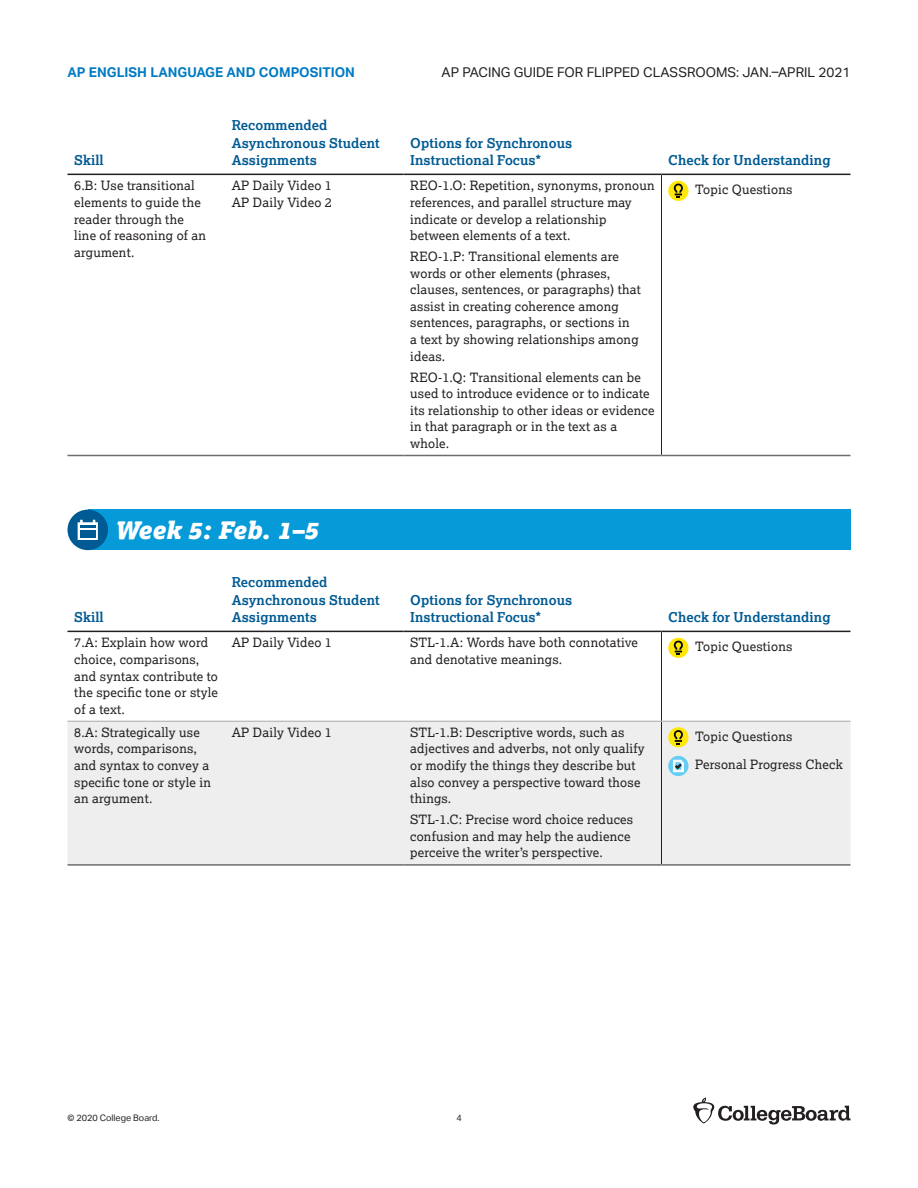
<style>
.page{position:relative;width:918px;height:1188px;background:#fff}
.page>*{position:absolute;margin:0;border:0;box-sizing:border-box;transform-origin:0 0}
.t1{font:italic 900 24px "Lexia";color:#fff}
.t2{font:700 13.5px/17.5px "Lexia";letter-spacing:.005em;color:#005a93}
.t3{font:13.5px "Aktiv Grotesk";color:#231f20}
.t4{font:700 13.5px "Aktiv Grotesk";color:#007bc3}
.t5{font:12.75px/16.6px "Lexia";letter-spacing:.015em;color:#231f20}
.t6{font:9px "Aktiv Grotesk";color:#231f20}
</style>
<div class="page">
<svg style="left:693px;top:1098px;width:157px;height:27px"></svg>
<div style="left:88px;top:510px;width:762px;height:40px;background:#069ad9"></div>
<svg style="left:68px;top:173px;width:782px;height:282px"></svg>
<hr style="left:68px;top:174px;width:157px;height:1px;background:#231f20">
<hr style="left:225px;top:174px;width:179px;height:1px;background:#231f20">
<hr style="left:404px;top:174px;width:258px;height:1px;background:#231f20">
<hr style="left:662px;top:174px;width:188px;height:1px;background:#231f20">
<hr style="left:661px;top:175px;width:1px;height:280px;background:#231f20">
<hr style="left:68px;top:455px;width:157px;height:1px;background:#6c6d70">
<hr style="left:225px;top:455px;width:179px;height:1px;background:#6c6d70">
<hr style="left:404px;top:455px;width:258px;height:1px;background:#6c6d70">
<hr style="left:662px;top:455px;width:188px;height:1px;background:#6c6d70">
<div style="left:668px;top:181px;width:20px;height:20px;background:#ffe709;border-radius:50%"></div>
<svg style="left:673px;top:183px;width:10px;height:15px"></svg>
<svg style="left:68px;top:510px;width:40px;height:40px"></svg>
<div style="left:80px;top:530px;width:15px;height:7px;background:#005a93"></div>
<svg style="left:68px;top:630px;width:782px;height:91px"></svg>
<div style="left:68px;top:722px;width:782px;height:142px;background:#eeeeef"></div>
<hr style="left:68px;top:631px;width:157px;height:1px;background:#231f20">
<hr style="left:225px;top:631px;width:179px;height:1px;background:#231f20">
<hr style="left:404px;top:631px;width:258px;height:1px;background:#231f20">
<hr style="left:662px;top:631px;width:188px;height:1px;background:#231f20">
<hr style="left:661px;top:632px;width:1px;height:89px;background:#231f20">
<hr style="left:661px;top:722px;width:1px;height:142px;background:#231f20">
<hr style="left:68px;top:864px;width:157px;height:2px;background:#6c6d70">
<hr style="left:225px;top:864px;width:179px;height:2px;background:#6c6d70">
<hr style="left:404px;top:864px;width:258px;height:2px;background:#6c6d70">
<hr style="left:662px;top:864px;width:188px;height:2px;background:#6c6d70">
<hr style="left:68px;top:721px;width:157px;height:1px;background:#a8a9ad">
<hr style="left:225px;top:721px;width:179px;height:1px;background:#a8a9ad">
<hr style="left:404px;top:721px;width:258px;height:1px;background:#a8a9ad">
<hr style="left:662px;top:721px;width:188px;height:1px;background:#a8a9ad">
<div style="left:668px;top:638px;width:20px;height:20px;background:#ffe709;border-radius:50%"></div>
<svg style="left:673px;top:640px;width:10px;height:15px"></svg>
<div style="left:668px;top:727px;width:20px;height:20px;background:#ffe709;border-radius:50%"></div>
<svg style="left:673px;top:730px;width:10px;height:15px"></svg>
<svg style="left:668px;top:756px;width:20px;height:20px"></svg>
<svg style="left:673px;top:760px;width:11px;height:12px"></svg>
<p class="t4" style="left:68px;top:65px;width:289px">AP ENGLISH LANGUAGE AND COMPOSITION</p>
<p class="t3" style="left:442px;top:65px;width:410px">AP PACING GUIDE FOR FLIPPED CLASSROOMS: JAN.–APRIL 2021</p>
<p class="t2" style="left:74px;top:151px;width:31px">Skill</p>
<p class="t2" style="left:232px;top:116px;width:150px">Recommended<br>Asynchronous Student<br>Assignments</p>
<p class="t5" style="left:74px;top:177px;width:133px">6.B: Use transitional elements to guide the reader through the line of reasoning of an argument.</p>
<p class="t5" style="left:232px;top:177px;width:102px">AP Daily Video 1</p>
<p class="t5" style="left:232px;top:194px;width:102px">AP Daily Video 2</p>
<h2 class="t1" style="left:115px;top:514px;width:205px">Week 5: Feb. 1–5</h2>
<p class="t2" style="left:74px;top:608px;width:31px">Skill</p>
<p class="t2" style="left:232px;top:573px;width:150px">Recommended<br>Asynchronous Student<br>Assignments</p>
<p class="t2" style="left:410px;top:134px;width:164px">Options for Synchronous<br>Instructional Focus*</p>
<p class="t5" style="left:410px;top:177px;width:246px">REO-1.O: Repetition, synonyms, pronoun references, and parallel structure may indicate or develop a relationship between elements of a text.</p>
<p class="t5" style="left:410px;top:248px;width:232px">REO-1.P: Transitional elements are words or other elements (phrases, clauses, sentences, or paragraphs) that assist in creating coherence among sentences, paragraphs, or sections in<br>a text by showing relationships among ideas.</p>
<p class="t5" style="left:410px;top:369px;width:246px">REO-1.Q: Transitional elements can be used to introduce evidence or to indicate its relationship to other ideas or evidence in that paragraph or in the text as a whole.</p>
<p class="t2" style="left:668px;top:151px;width:164px">Check for Understanding</p>
<p class="t5" style="left:695px;top:181px;width:99px">Topic Questions</p>
<p class="t2" style="left:410px;top:591px;width:164px">Options for Synchronous<br>Instructional Focus*</p>
<p class="t2" style="left:668px;top:608px;width:164px">Check for Understanding</p>
<p class="t5" style="left:74px;top:634px;width:145px">7.A: Explain how word choice, comparisons, and syntax contribute to the specific tone or style of a text.</p>
<p class="t5" style="left:232px;top:634px;width:102px">AP Daily Video 1</p>
<p class="t5" style="left:410px;top:634px;width:229px">STL-1.A: Words have both connotative and denotative meanings.</p>
<p class="t5" style="left:695px;top:638px;width:99px">Topic Questions</p>
<p class="t5" style="left:74px;top:724px;width:138px">8.A: Strategically use words, comparisons, and syntax to convey a specific tone or style in an argument.</p>
<p class="t5" style="left:232px;top:724px;width:102px">AP Daily Video 1</p>
<p class="t5" style="left:410px;top:724px;width:236px">STL-1.B: Descriptive words, such as adjectives and adverbs, not only qualify or modify the things they describe but also convey a perspective toward those things.</p>
<p class="t5" style="left:410px;top:811px;width:225px">STL-1.C: Precise word choice reduces confusion and may help the audience perceive the writer’s perspective.</p>
<p class="t5" style="left:695px;top:728px;width:99px">Topic Questions</p>
<p class="t5" style="left:695px;top:756px;width:149px">Personal Progress Check</p>
<p class="t6" style="left:68px;top:1113px;width:94px">© 2020 College Board.</p>
<p class="t6" style="left:456px;top:1113px;width:7px">4</p>
</div>
